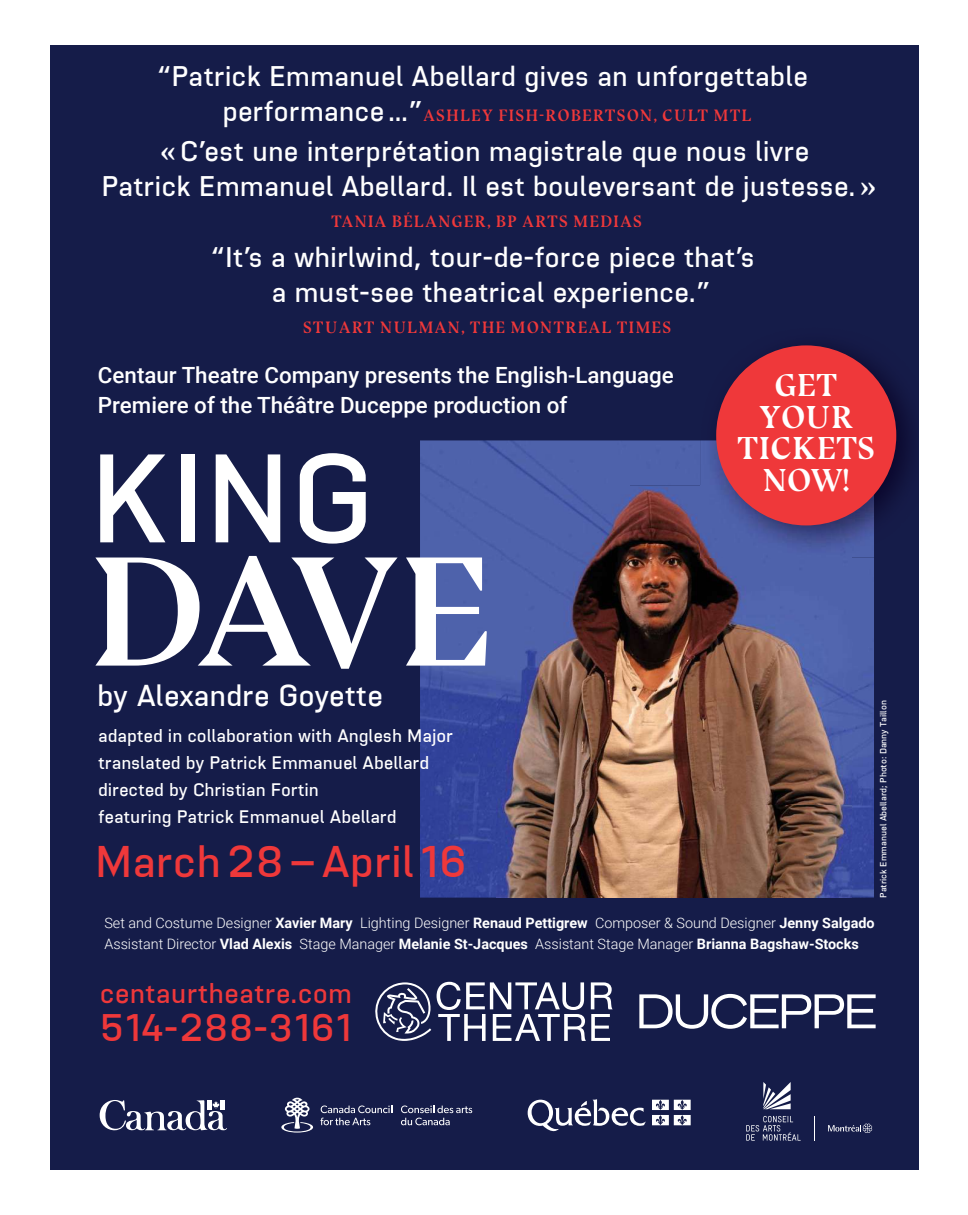
<style>
.page{position:relative;width:968px;height:1215px;background:#fff}
.page>*{position:absolute;margin:0;border:0;box-sizing:border-box;transform-origin:0 0}
.t1{font:700 157.75px "Bluu Next";color:#fff}
.t2{font:125.62px "Izoard";color:#fff}
.t3{font:44.25px "Izoard";color:#ef383a}
.t4{font:38.25px "Izoard";color:#ef383a}
.t5{font:700 32.12px/31.6px "Bluu Next";letter-spacing:.01em;color:#fff;text-align:center}
.t6{font:30.12px "Izoard";color:#fff}
.t7{font:28.25px/34.8px "Izoard";color:#fff}
.t8{font:27.88px "Izoard";letter-spacing:.01em;color:#ef383a}
.t9{font:500 22.38px/30.6px "Roboto";color:#fff}
.t10{font:18.12px/27px "Izoard";color:#fff}
.t11{font:italic 700 16.75px "Bluu Next";letter-spacing:.05em;color:#ef383a}
.t12{font:300 14.38px/21.5px "Roboto";color:#fff}
.t13{font:9px "Izoard";color:#fff}
.s1{font-family:"Izoard";font-weight:400;font-style:normal;font-size:28.25px;color:#fff}
.s2{font-weight:700}
</style>
<div class="page">
<div style="left:50px;top:45px;width:868px;height:1125px;background:#151c49"></div>
<img style="left:420px;top:440px;width:454px;height:458px">
<svg style="left:99px;top:1100px;width:128px;height:30px"></svg>
<svg style="left:401px;top:1106px;width:71px;height:19px"></svg>
<svg style="left:320px;top:1106px;width:72px;height:19px"></svg>
<svg style="left:281px;top:1098px;width:33px;height:35px"></svg>
<svg style="left:527px;top:1099px;width:118px;height:32px"></svg>
<svg style="left:652px;top:1100px;width:38px;height:25px"></svg>
<svg style="left:763px;top:1082px;width:27px;height:27px"></svg>
<svg style="left:746px;top:1116px;width:54px;height:25px"></svg>
<svg style="left:828px;top:1124px;width:44px;height:9px"></svg>
<svg style="left:814px;top:1116px;width:1px;height:25px"></svg>
<svg style="left:375px;top:982px;width:237px;height:59px"></svg>
<svg style="left:639px;top:994px;width:236px;height:35px"></svg>
<img style="left:496px;top:485px;width:222px;height:413px">
<img style="left:718px;top:558px;width:133px;height:340px">
<img style="left:716px;top:347px;width:195px;height:170px">
<img style="left:701px;top:440px;width:173px;height:118px">
<img style="left:701px;top:485px;width:150px;height:73px">
<div style="left:716px;top:345px;width:180px;height:180px;background:#ef383a;border-radius:50%"></div>
<p class="t7" style="left:157px;top:58px;width:652px">“Patrick Emmanuel Abellard gives an unforgettable</p>
<p class="t11" style="left:222px;top:105px;width:531px"><span class="s1">performance …”</span>ASHLEY FISH-ROBERTSON, CULT MTL</p>
<p class="t7" style="left:101px;top:134px;width:777px;text-align:center">« C’est une interprétation magistrale que nous livre<br>Patrick Emmanuel Abellard. Il est bouleversant de justesse. »</p>
<p class="t11" style="left:331px;top:211px;width:312px">TANIA BÉLANGER, BP ARTS MEDIAS</p>
<p class="t7" style="left:271px;top:240px;width:485px;text-indent:-61px">“It’s a whirlwind, tour-de-force piece that’s a must-see theatrical experience.”</p>
<p class="t11" style="left:303px;top:317px;width:370px">STUART NULMAN, THE MONTREAL TIMES</p>
<p class="t9" style="left:98px;top:359px;width:577px">Centaur Theatre Company presents the English-Language<br>Premiere of the Théâtre Duceppe production of</p>
<h2 class="t2" style="left:90px;top:424px;width:286px">KING</h2>
<h1 class="t1" style="left:89px;top:519px;width:405px">DAVE</h1>
<p class="t6" style="left:97px;top:678px;width:287px">by Alexandre Goyette</p>
<p class="t10" style="left:98px;top:722px;width:356px">adapted in collaboration with Anglesh Major translated by Patrick Emmanuel Abellard directed by Christian Fortin<br>featuring Patrick Emmanuel Abellard</p>
<h3 class="t3" style="left:95px;top:835px;width:374px">March 28 – April 16</h3>
<p class="t5" style="left:737px;top:369px;width:139px">GET<br>YOUR<br>TICKETS<br>NOW!</p>
<p class="t13" style="left:878px;top:898px;width:199px;rotate:-90deg">Patrick Emmanuel Abellard; Photo: Danny Taillon</p>
<p class="t12" style="left:104px;top:911px;width:771px">Set and Costume Designer <span class="s2">Xavier Mary</span> Lighting Designer <span class="s2">Renaud Pettigrew</span> Composer &amp; Sound Designer <span class="s2">Jenny Salgado<br></span>Assistant Director <span class="s2">Vlad Alexis</span> Stage Manager <span class="s2">Melanie St-Jacques</span> Assistant Stage Manager <span class="s2">Brianna Bagshaw-Stocks</span></p>
<p class="t8" style="left:100px;top:976px;width:254px">centaurtheatre.com</p>
<h3 class="t4" style="left:100px;top:1005px;width:253px">514-288-3161</h3>
</div>
